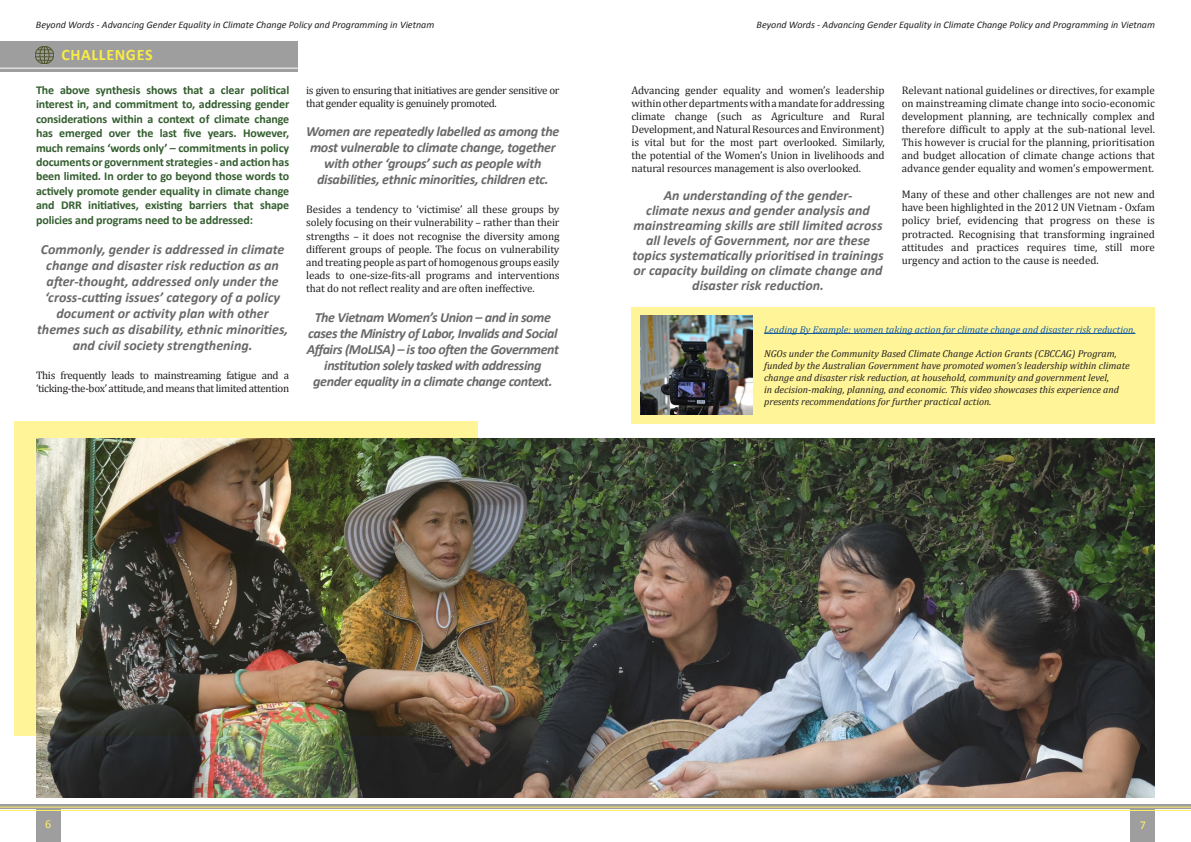
<style>
.page{position:relative;width:1191px;height:842px;background:#fff}
.page>*{position:absolute;margin:0;border:0;box-sizing:border-box;transform-origin:0 0}
.Subheadings{font:700 16px "Calibri";letter-spacing:.04em;color:#faec46}
.Paragraph_Style_3{font:italic 700 14px/16px "Calibri";color:#696969;text-align:center}
.Paragraph_Style_3-2{font:italic 700 14px/16px "Calibri";letter-spacing:-.03em;color:#696969;text-align:center}
.Paragraph_Style_3-3{font:italic 700 14px/16px "Calibri";letter-spacing:-.02em;color:#696969;text-align:center}
.Paragraph_Style_2{font:700 12px/14.4px "Calibri";letter-spacing:-.01em;color:#345e2f;text-align:justify}
.t1{font:12px "Calibri";color:#ffef6b}
.Cambria_body{font:11px/13.2px "Cambria";letter-spacing:-.03em;color:#231f20;text-align:justify}
.body_bullets{font:11px/13px "Cambria";color:#231f20;text-align:justify}
.Cambria_body-2{font:italic 10px/12px "Cambria";color:#231f20}
.t2{font:italic 10px "Calibri";color:#231f20}
.Cambria_body-3{font:italic 10px "Cambria";color:#175d9e}
</style>
<div class="page">
<div style="left:36px;top:806px;width:24px;height:36px;background:#9e9e9e"></div>
<div style="left:1130px;top:806px;width:25px;height:36px;background:#9e9e9e"></div>
<svg style="left:595px;top:804px;width:596px;height:5px;background:#a6a599"></svg>
<svg style="left:0;top:804px;width:595px;height:5px;background:#a7a599"></svg>
<hr style="left:0;top:807px;width:595px;height:1px;background:#ffef6b">
<hr style="left:595px;top:807px;width:596px;height:1px;background:#ffef6b">
<hr style="left:0;top:810px;width:1191px;height:1px;background:#ffef6b">
<div style="left:0;top:42px;width:298px;height:30px;background:#9e9e9e"></div>
<hr style="left:0;top:68px;width:306px;height:1px;background:#fff">
<img style="left:35px;top:46px;width:19px;height:19px">
<div style="left:14px;top:421px;width:464px;height:315px;background:#fff497"></div>
<img style="left:36px;top:438px;width:1119px;height:360px">
<div style="left:632px;top:308px;width:523px;height:116px;background:#fff497"></div>
<img style="left:641px;top:315px;width:111px;height:100px">
<hr style="left:764px;top:333px;width:371px;height:1px;background:#175d9e">
<p class="t2" style="left:36px;top:18px;width:400px">Beyond Words - Advancing Gender Equality in Climate Change Policy and Programming in Vietnam</p>
<p class="t2" style="left:756px;top:18px;width:400px">Beyond Words - Advancing Gender Equality in Climate Change Policy and Programming in Vietnam</p>
<p class="Subheadings" style="left:61px;top:45px;width:93px">CHALLENGES</p>
<p class="Paragraph_Style_2" style="left:36px;top:83px;width:255px">The above synthesis shows that a clear political interest in, and commitment to, addressing gender considerations within a context of climate change has emerged over the last five years. However, much remains ‘words only’ – commitments in policy documents or government strategies - and action has been limited. In order to go beyond those words to actively promote gender equality in climate change and DRR initiatives, existing barriers that shape policies and programs need to be addressed:</p>
<p class="Paragraph_Style_3" style="left:37px;top:241px;width:252px">Commonly, gender is addressed in climate change and disaster risk reduction as an after-thought, addressed only under the ‘cross-cutting issues’ category of a policy document or activity plan with other themes such as disability, ethnic minorities, and civil society strengthening.</p>
<p class="Cambria_body" style="left:36px;top:369px;width:255px">This frequently leads to mainstreaming fatigue and a ‘ticking-the-box’ attitude, and means that limited attention</p>
<p class="body_bullets" style="left:901px;top:83px;width:255px">Relevant national guidelines or directives, for example on mainstreaming climate change into socio-economic development planning, are technically complex and therefore difficult to apply at the sub-national level.<br>This however is crucial for the planning, prioritisation and budget allocation of climate change actions that advance gender equality and women’s empowerment.</p>
<p class="Cambria_body" style="left:901px;top:188px;width:255px">Many of these and other challenges are not new and have been highlighted in the 2012 UN Vietnam - Oxfam policy brief, evidencing that progress on these is protracted. Recognising that transforming ingrained attitudes and practices requires time, still more urgency and action to the cause is needed.</p>
<p class="Cambria_body" style="left:306px;top:83px;width:255px">is given to ensuring that initiatives are gender sensitive or that gender equality is genuinely promoted.</p>
<p class="Paragraph_Style_3-3" style="left:306px;top:123px;width:255px">Women are repeatedly labelled as among the most vulnerable to climate change, together with other ‘groups’ such as people with disabilities, ethnic minorities, children etc.</p>
<p class="Cambria_body" style="left:306px;top:203px;width:255px">Besides a tendency to ‘victimise’ all these groups by solely focusing on their vulnerability – rather than their strengths – it does not recognise the diversity among different groups of people. The focus on vulnerability and treating people as part of homogenous groups easily leads to one-size-fits-all programs and interventions that do not reflect reality and are often ineffective.</p>
<p class="Paragraph_Style_3-2" style="left:307px;top:309px;width:254px">The Vietnam Women’s Union – and in some cases the Ministry of Labor, Invalids and Social Affairs (MoLISA) – is too often the Government institution solely tasked with addressing gender equality in a climate change context.</p>
<p class="Cambria_body" style="left:631px;top:83px;width:255px">Advancing gender equality and women’s leadership within other departments with a mandate for addressing climate change (such as Agriculture and Rural Development, and Natural Resources and Environment) is vital but for the most part overlooked. Similarly, the potential of the Women’s Union in livelihoods and natural resources management is also overlooked.</p>
<p class="Paragraph_Style_3" style="left:632px;top:187px;width:253px;line-height:15px">An understanding of the gender-<br>climate nexus and gender analysis and mainstreaming skills are still limited across all levels of Government, nor are these topics systematically prioritised in trainings or capacity building on climate change and disaster risk reduction.</p>
<p class="Cambria_body-3" style="left:764px;top:322px;width:373px">Leading By Example: women taking action for climate change and disaster risk reduction.</p>
<p class="Cambria_body-2" style="left:764px;top:347px;width:367px">NGOs under the Community Based Climate Change Action Grants (CBCCAG) Program, funded by the Australian Government have promoted women’s leadership within climate change and disaster risk reduction, at household, community and government level,<br>in decision-making, planning, and economic. This video showcases this experience and presents recommendations for further practical action.</p>
<p class="t1" style="left:45px;top:817px;width:8px">6</p>
<p class="t1" style="left:1139px;top:817px;width:8px">7</p>
</div>
